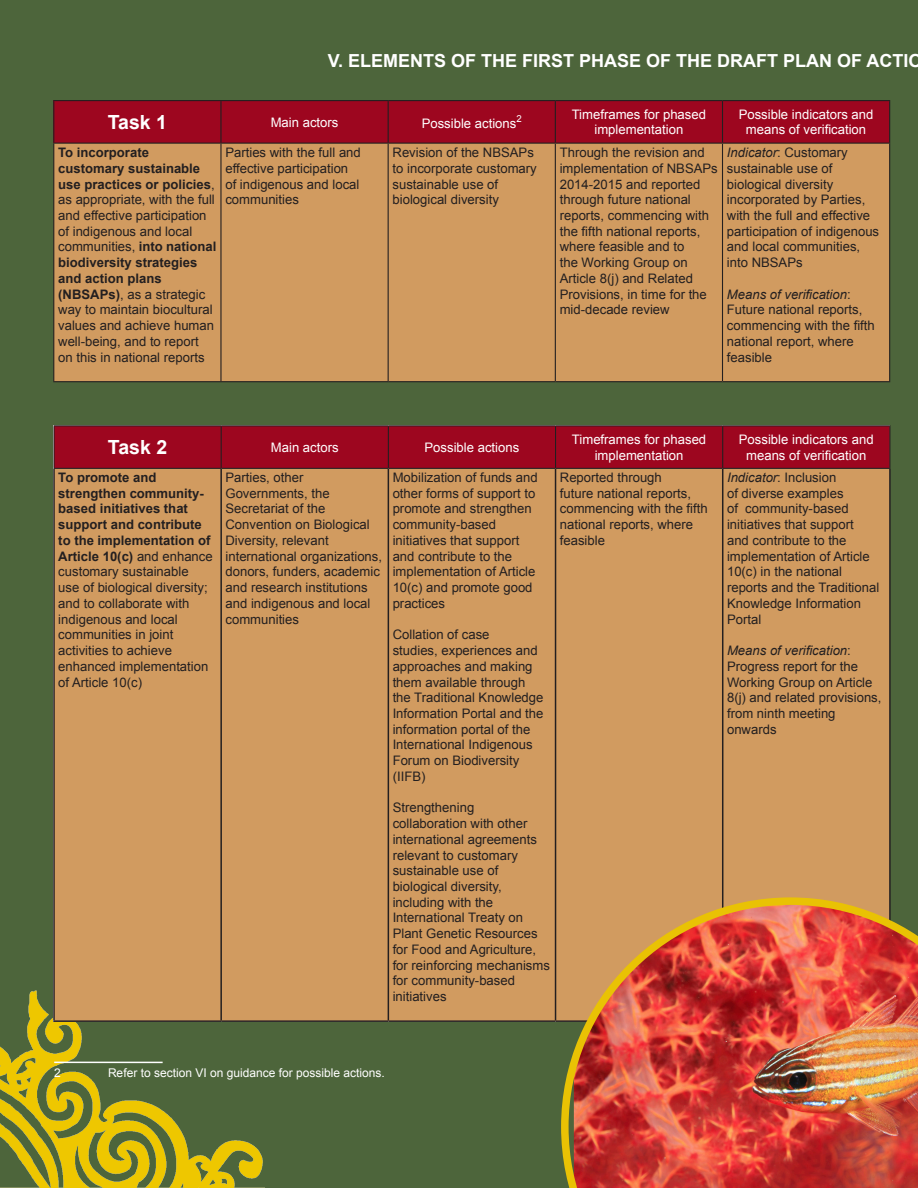
<style>
.page{position:relative;width:918px;height:1188px;background:#4d653b}
.page>*{position:absolute;margin:0;border:0;box-sizing:border-box;transform-origin:0 0}
.t1{font:700 19.5px "Arial";color:#fff}
.t2{font:700 18px "Arial";color:#fff}
.t3{font:13.05px/15.8px "Arial";color:#231f20}
.t4{font:13.05px/15.8px "Arial";color:#fff;text-align:center}
.t5{font:italic 13.05px "Arial";color:#231f20}
.t6{font:12px "Arial";color:#fff}
.s1{font-weight:700}
.s2{font-style:italic}
.s3{font-style:normal}
</style>
<div class="page">
<img style="left:0;top:990px;width:264px;height:198px">
<hr style="left:54px;top:1062px;width:109px;height:1px;background:#fff">
<div style="left:54px;top:101px;width:167px;height:42px;background:#9d061f"></div>
<div style="left:222px;top:101px;width:667px;height:42px;background:#9d061f"></div>
<div style="left:54px;top:144px;width:835px;height:237px;background:#d19b60"></div>
<hr style="left:53px;top:100px;width:168px;height:1px;background:#231f20">
<hr style="left:53px;top:101px;width:1px;height:42px;background:#231f20">
<hr style="left:221px;top:100px;width:167px;height:1px;background:#231f20">
<hr style="left:220px;top:101px;width:2px;height:42px;background:#231f20">
<hr style="left:388px;top:100px;width:167px;height:1px;background:#231f20">
<hr style="left:388px;top:101px;width:1px;height:42px;background:#231f20">
<hr style="left:555px;top:100px;width:168px;height:1px;background:#231f20">
<hr style="left:555px;top:101px;width:1px;height:42px;background:#231f20">
<hr style="left:723px;top:100px;width:167px;height:1px;background:#231f20">
<hr style="left:722px;top:101px;width:1px;height:42px;background:#231f20">
<hr style="left:889px;top:101px;width:1px;height:42px;background:#231f20">
<hr style="left:53px;top:143px;width:168px;height:1px;background:#231f20">
<hr style="left:221px;top:143px;width:167px;height:1px;background:#231f20">
<hr style="left:220px;top:144px;width:2px;height:237px;background:#231f20">
<hr style="left:388px;top:143px;width:167px;height:1px;background:#231f20">
<hr style="left:388px;top:144px;width:1px;height:237px;background:#231f20">
<hr style="left:555px;top:143px;width:168px;height:1px;background:#231f20">
<hr style="left:555px;top:144px;width:1px;height:237px;background:#231f20">
<hr style="left:723px;top:143px;width:167px;height:1px;background:#231f20">
<hr style="left:722px;top:144px;width:1px;height:237px;background:#231f20">
<hr style="left:53px;top:144px;width:1px;height:237px;background:#231f20">
<hr style="left:889px;top:144px;width:1px;height:237px;background:#231f20">
<hr style="left:53px;top:381px;width:168px;height:1px;background:#231f20">
<hr style="left:221px;top:381px;width:167px;height:1px;background:#231f20">
<hr style="left:388px;top:381px;width:167px;height:1px;background:#231f20">
<hr style="left:555px;top:381px;width:168px;height:1px;background:#231f20">
<hr style="left:723px;top:381px;width:167px;height:1px;background:#231f20">
<div style="left:55px;top:426px;width:834px;height:42px;background:#9d061f"></div>
<div style="left:55px;top:469px;width:834px;height:551px;background:#d19b60"></div>
<hr style="left:53px;top:425px;width:168px;height:1px;background:#231f20">
<hr style="left:53px;top:426px;width:2px;height:42px;background:#231f20">
<hr style="left:221px;top:425px;width:167px;height:1px;background:#231f20">
<hr style="left:221px;top:426px;width:1px;height:42px;background:#231f20">
<hr style="left:388px;top:425px;width:168px;height:1px;background:#231f20">
<hr style="left:388px;top:426px;width:1px;height:42px;background:#231f20">
<hr style="left:556px;top:425px;width:167px;height:1px;background:#231f20">
<hr style="left:555px;top:426px;width:1px;height:42px;background:#231f20">
<hr style="left:723px;top:425px;width:167px;height:1px;background:#231f20">
<hr style="left:722px;top:426px;width:1px;height:42px;background:#231f20">
<hr style="left:889px;top:426px;width:1px;height:42px;background:#231f20">
<hr style="left:53px;top:468px;width:168px;height:1px;background:#231f20">
<hr style="left:221px;top:468px;width:167px;height:1px;background:#231f20">
<hr style="left:388px;top:468px;width:168px;height:1px;background:#231f20">
<hr style="left:556px;top:468px;width:167px;height:1px;background:#231f20">
<hr style="left:723px;top:468px;width:167px;height:1px;background:#231f20">
<hr style="left:53px;top:469px;width:2px;height:551px;background:#231f20">
<hr style="left:889px;top:469px;width:2px;height:551px;background:#231f20">
<hr style="left:53px;top:1020px;width:168px;height:2px;background:#231f20">
<hr style="left:221px;top:1020px;width:167px;height:2px;background:#231f20">
<hr style="left:388px;top:1020px;width:168px;height:2px;background:#231f20">
<hr style="left:556px;top:1020px;width:167px;height:2px;background:#231f20">
<hr style="left:220px;top:469px;width:2px;height:551px;background:#231f20">
<hr style="left:388px;top:469px;width:1px;height:551px;background:#231f20">
<hr style="left:555px;top:469px;width:1px;height:551px;background:#231f20">
<hr style="left:722px;top:469px;width:1px;height:551px;background:#231f20">
<img style="left:561px;top:897px;width:357px;height:291px">
<p class="t2" style="left:328px;top:49px;width:596px">V. ELEMENTS OF THE FIRST PHASE OF THE DRAFT PLAN OF ACTIO</p>
<p class="t1" style="left:108px;top:109px;width:61px">Task 1</p>
<p class="t4" style="left:271px;top:114px;width:69px">Main actors</p>
<p class="t4" style="left:422px;top:116px;width:102px">Possible actions<sup>2</sup></p>
<p class="t4" style="left:572px;top:106px;width:136px">Timeframes for phased implementation</p>
<p class="t4" style="left:739px;top:106px;width:136px">Possible indicators and means of verification</p>
<p class="t3" style="left:58px;top:145px;width:160px"><span class="s1">To incorporate customary sustainable use practices or policies</span>, as appropriate, with the full and effective participation of indigenous and local communities, <span class="s1">into national biodiversity strategies and action plans (NBSAPs)</span>, as a strategic way to maintain biocultural values and achieve human well-being, and to report on this in national reports</p>
<p class="t3" style="left:225px;top:145px;width:137px">Parties with the full and effective participation of indigenous and local communities</p>
<p class="t3" style="left:393px;top:145px;width:146px">Revision of the NBSAPs to incorporate customary sustainable use of biological diversity</p>
<p class="t3" style="left:560px;top:145px;width:160px">Through the revision and implementation of NBSAPs<br>2014-2015 and reported through future national reports, commencing with the fifth national reports, where feasible and to<br>the Working Group on<br>Article 8(j) and Related<br>Provisions, in time for the mid-decade review</p>
<p class="t3" style="left:727px;top:145px;width:154px"><span class="s2">Indicator</span>: Customary sustainable use of biological diversity incorporated by Parties, with the full and effective participation of indigenous and local communities,</p>
<p class="t3" style="left:727px;top:255px;width:77px">into NBSAPs</p>
<p class="t3" style="left:727px;top:286px;width:149px"><span class="s2">Means of verification</span>:<br>Future national reports, commencing with the fifth national report, where feasible</p>
<p class="t1" style="left:108px;top:435px;width:61px">Task 2</p>
<p class="t4" style="left:271px;top:440px;width:69px">Main actors</p>
<p class="t4" style="left:425px;top:440px;width:96px">Possible actions</p>
<p class="t4" style="left:572px;top:432px;width:136px">Timeframes for phased implementation</p>
<p class="t4" style="left:739px;top:432px;width:136px">Possible indicators and means of verification</p>
<p class="t3" style="left:58px;top:470px;width:156px"><span class="s1">To promote and strengthen community&shy;based initiatives that support and contribute to the implementation of<br>Article 10(c)</span> and enhance customary sustainable use of biological diversity; and to collaborate with indigenous and local communities in joint activities to achieve enhanced implementation of Article 10(c)</p>
<p class="t3" style="left:226px;top:470px;width:158px">Parties, other<br>Governments, the<br>Secretariat of the<br>Convention on Biological<br>Diversity, relevant international organizations, donors, funders, academic and research institutions and indigenous and local communities</p>
<p class="t3" style="left:393px;top:470px;width:146px">Mobilization of funds and other forms of support to promote and strengthen community-based initiatives that support and contribute to the implementation of Article<br>10(c) and promote good practices</p>
<p class="t3" style="left:560px;top:470px;width:149px">Reported through<br>future national reports, commencing with the fifth national reports, where feasible</p>
<p class="t3" style="left:727px;top:470px;width:154px"><span class="s2">Indicator</span>: Inclusion<br>of diverse examples<br>of community-based initiatives that support<br>and contribute to the implementation of Article<br>10(c) in the national reports and the Traditional<br>Knowledge Information<br>Portal</p>
<p class="t5" style="left:727px;top:642px;width:125px">Means of verification<span class="s3">:</span></p>
<p class="t3" style="left:727px;top:658px;width:156px">Progress report for the<br>Working Group on Article<br>8(j) and related provisions, from ninth meeting onwards</p>
<p class="t3" style="left:393px;top:627px;width:152px">Collation of case<br>studies, experiences and approaches and making them available through the Traditional Knowledge<br>Information Portal and the information portal of the<br>International Indigenous<br>Forum on Biodiversity (IIFB)</p>
<p class="t3" style="left:393px;top:800px;width:159px">Strengthening collaboration with other international agreements relevant to customary sustainable use of biological diversity, including with the<br>International Treaty on<br>Plant Genetic Resources for Food and Agriculture, for reinforcing mechanisms for community-based initiatives</p>
<p class="t6" style="left:54px;top:1065px;width:8px">2</p>
<p class="t6" style="left:108px;top:1065px;width:278px">Refer to section VI on guidance for possible actions.</p>
</div>
